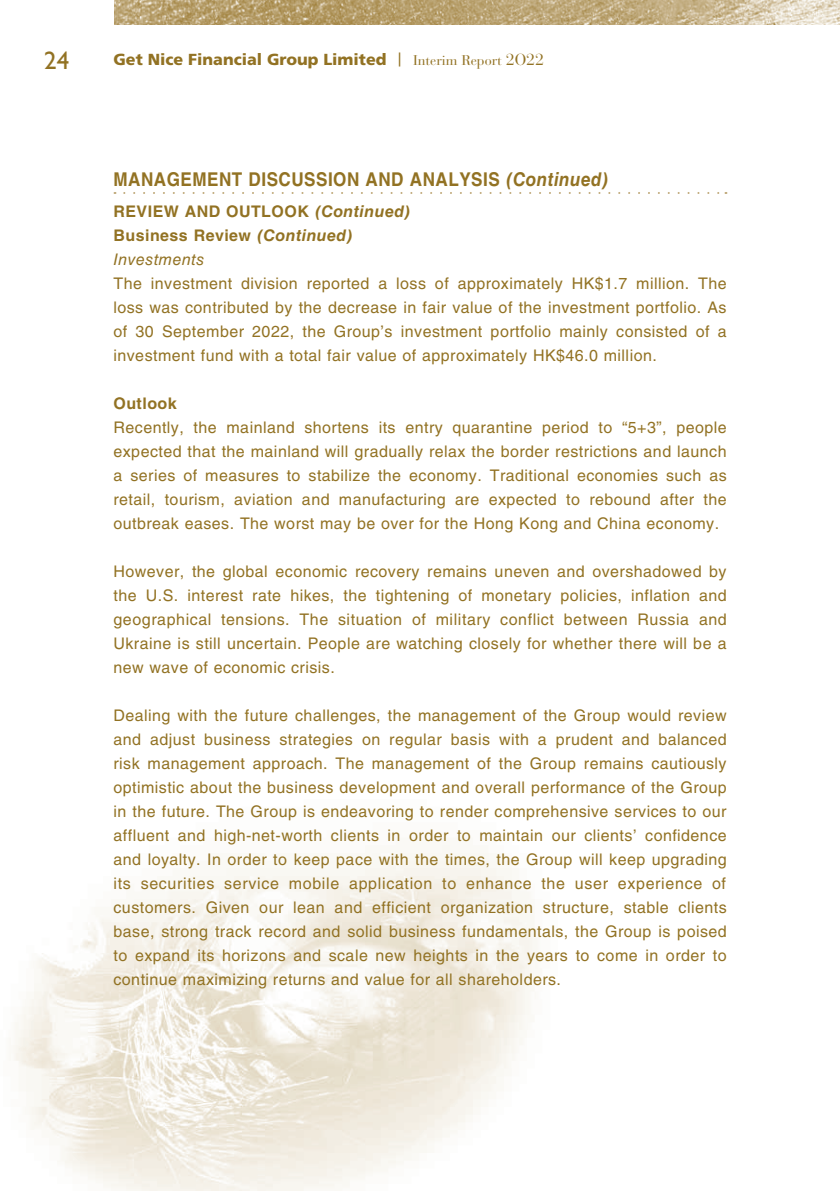
<style>
.page{position:relative;width:840px;height:1191px;background:#fff}
.page>*{position:absolute;margin:0;border:0;box-sizing:border-box;transform-origin:0 0}
.t1{font:25px "Gill Sans";color:#927223}
.t2{font:700 19px "Helvetica LT Std";letter-spacing:.03em;color:#927223;scale:.9 1}
.t3{font:16px/24px "Helvetica LT Std";letter-spacing:.03em;color:#927223;text-align:justify}
.t4{font:700 16px/24px "Helvetica LT Std";letter-spacing:.03em;color:#927223}
.t5{font:900 16px "Frutiger LT Std";color:#927223}
.t6{font:14px "Bauer Bodoni Std";color:#927223}
.s1{font-size:16px}
.s2{font-weight:400;font-size:14px}
.s3{font-style:italic}
.s4{font-weight:400;font-style:italic}
</style>
<div class="page">
<img style="left:13px;top:845px;width:525px;height:346px">
<img style="left:114px;top:0;width:725px;height:24px">
<svg style="left:124px;top:192px;width:602px;height:2px"></svg>
<h1 class="t1" style="left:44px;top:46px;width:26px">24</h1>
<p class="t6" style="left:413px;top:52px;width:132px">Interim Report <span class="s1">2O22</span></p>
<p class="t5" style="left:113px;top:50px;width:289px">Get Nice Financial Group Limited <span class="s2">|</span></p>
<p class="t2" style="left:113px;top:168px;width:551px">MANAGEMENT DISCUSSION AND ANALYSIS <span class="s3">(Continued)</span></p>
<p class="t4" style="left:113px;top:199px;width:299px">REVIEW AND OUTLOOK <span class="s3">(Continued)<br></span>Business Review <span class="s3">(Continued)<br></span><span class="s4">Investments</span></p>
<p class="t3" style="left:113px;top:271px;width:614px">The investment division reported a loss of approximately HK$1.7 million. The loss was contributed by the decrease in fair value of the investment portfolio. As of 30 September 2022, the Group’s investment portfolio mainly consisted of a investment fund with a total fair value of approximately HK$46.0 million.</p>
<p class="t4" style="left:113px;top:391px;width:65px">Outlook</p>
<p class="t3" style="left:113px;top:415px;width:614px">Recently, the mainland shortens its entry quarantine period to “5+3”, people expected that the mainland will gradually relax the border restrictions and launch a series of measures to stabilize the economy. Traditional economies such as retail, tourism, aviation and manufacturing are expected to rebound after the outbreak eases. The worst may be over for the Hong Kong and China economy.</p>
<p class="t3" style="left:113px;top:559px;width:614px">However, the global economic recovery remains uneven and overshadowed by the U.S. interest rate hikes, the tightening of monetary policies, inflation and geographical tensions. The situation of military conflict between Russia and Ukraine is still uncertain. People are watching closely for whether there will be a new wave of economic crisis.</p>
<p class="t3" style="left:113px;top:703px;width:614px">Dealing with the future challenges, the management of the Group would review and adjust business strategies on regular basis with a prudent and balanced risk management approach. The management of the Group remains cautiously optimistic about the business development and overall performance of the Group in the future. The Group is endeavoring to render comprehensive services to our affluent and high-net-worth clients in order to maintain our clients’ confidence and loyalty. In order to keep pace with the times, the Group will keep upgrading its securities service mobile application to enhance the user experience of customers. Given our lean and efficient organization structure, stable clients base, strong track record and solid business fundamentals, the Group is poised to expand its horizons and scale new heights in the years to come in order to continue maximizing returns and value for all shareholders.</p>
</div>
